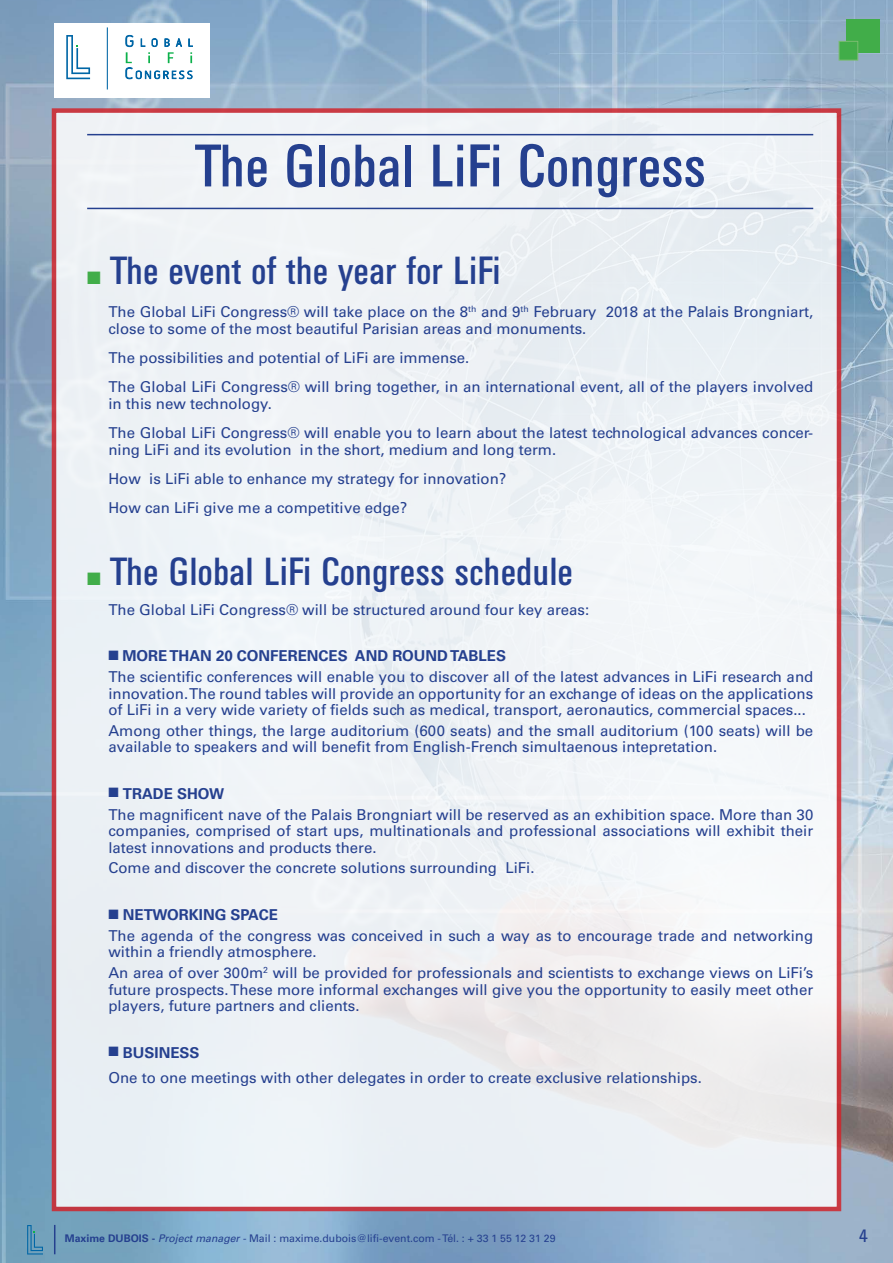
<style>
.page{position:relative;width:893px;height:1263px;background:#fff}
.page>*{position:absolute;margin:0;border:0;box-sizing:border-box;transform-origin:0 0}
.t1{font:59.55px "Univers Condensed BQ";color:#25408f}
.t2{font:39px "Univers Condensed BQ";color:#25408f}
.t3{font:18px "Univers Condensed BQ";color:#25408f}
.t4{font:15px/16.5px "Univers";color:#25408f}
.t5{font:10.5px "Univers";color:#25408f}
.s1{color:#41ad49}
.s2{font-weight:700}
.s3{font-style:italic}
</style>
<div class="page">
<img style="left:0;top:0;width:893px;height:1263px">
<div style="left:52px;top:108px;width:789px;height:1103px;background:#eef2f6;border:4px solid #d2232a"></div>
<div style="left:847px;top:19px;width:33px;height:33px;background:#41ad49"></div>
<div style="left:839px;top:41px;width:19px;height:19px;background:#41ad49;border:1px solid #79bc6f"></div>
<div style="left:54px;top:23px;width:155px;height:74px;background:#fff"></div>
<svg style="left:125px;top:35px;width:68px;height:44px"></svg>
<svg style="left:66px;top:35px;width:24px;height:44px"></svg>
<hr style="left:107px;top:27px;width:1px;height:62px;background:#0066a6">
<svg style="left:54px;top:1225px;width:1px;height:29px"></svg>
<svg style="left:27px;top:1225px;width:16px;height:29px"></svg>
<hr style="left:87px;top:134px;width:726px;height:1px;background:#25408f">
<hr style="left:87px;top:208px;width:726px;height:1px;background:#25408f">
<h1 class="t1" style="left:195px;top:133px;width:513px">The Global LiFi Congress</h1>
<h2 class="t2" style="left:87px;top:249px;width:415px"><span class="s1">■</span> The event of the year for LiFi</h2>
<p class="t4" style="left:108px;top:304px;width:706px">The Global LiFi Congress® will take place on the 8<sup>th</sup> and 9<sup>th</sup> February 2018 at the Palais Brongniart, close to some of the most beautiful Parisian areas and monuments.</p>
<p class="t4" style="left:108px;top:343px;width:706px;line-height:29.2px">The possibilities and potential of LiFi are immense.<br>The Global LiFi Congress® will bring together, in an international event, all of the players involved</p>
<p class="t4" style="left:108px;top:389px;width:706px;line-height:29.2px">in this new technology.<br>The Global LiFi Congress® will enable you to learn about the latest technological advances concer-</p>
<p class="t4" style="left:108px;top:435px;width:449px;line-height:29.2px">ning LiFi and its evolution in the short, medium and long term.<br>How is LiFi able to enhance my strategy for innovation?<br>How can LiFi give me a competitive edge?</p>
<h2 class="t2" style="left:87px;top:551px;width:487px"><span class="s1">■</span> The Global LiFi Congress schedule</h2>
<p class="t4" style="left:108px;top:601px;width:482px">The Global LiFi Congress® will be structured around four key areas:</p>
<p class="t4" style="left:108px;top:646px;width:706px;line-height:20.7px">■ <span class="s2">MORE THAN 20 CONFERENCES AND ROUND TABLES<br></span>The scientific conferences will enable you to discover all of the latest advances in LiFi research and</p>
<p class="t4" style="left:108px;top:685px;width:706px">innovation. The round tables will provide an opportunity for an exchange of ideas on the applications of LiFi in a very wide variety of fields such as medical, transport, aeronautics, commercial spaces...</p>
<p class="t4" style="left:108px;top:722px;width:706px">Among other things, the large auditorium (600 seats) and the small auditorium (100 seats) will be available to speakers and will benefit from English-French simultaenous intepretation.</p>
<p class="t4" style="left:108px;top:783px;width:706px;line-height:20.7px">■ <span class="s2">TRADE SHOW<br></span>The magnificent nave of the Palais Brongniart will be reserved as an exhibition space. More than 30</p>
<p class="t4" style="left:108px;top:823px;width:706px">companies, comprised of start ups, multinationals and professional associations will exhibit their latest innovations and products there.</p>
<p class="t4" style="left:108px;top:860px;width:428px">Come and discover the concrete solutions surrounding LiFi.</p>
<p class="t4" style="left:108px;top:904px;width:706px;line-height:20.7px">■ <span class="s2">NETWORKING SPACE<br></span>The agenda of the congress was conceived in such a way as to encourage trade and networking</p>
<p class="t4" style="left:108px;top:942px;width:706px;line-height:20.7px">within a friendly atmosphere.<br>An area of over 300m<sup>2</sup> will be provided for professionals and scientists to exchange views on LiFi’s</p>
<p class="t4" style="left:108px;top:981px;width:706px">future prospects. These more informal exchanges will give you the opportunity to easily meet other players, future partners and clients.</p>
<p class="t4" style="left:108px;top:1040px;width:595px;line-height:25px">■ <span class="s2">BUSINESS<br></span>One to one meetings with other delegates in order to create exclusive relationships.</p>
<p class="t5" style="left:65px;top:1232px;width:492px"><span class="s2">Maxime DUBOIS -</span> <span class="s3">Project manager -</span> Mail : maxime.dubois@lifi-event.com - Tél. : + 33 1 55 12 31 29</p>
<p class="t3" style="left:859px;top:1226px;width:10px">4</p>
</div>
